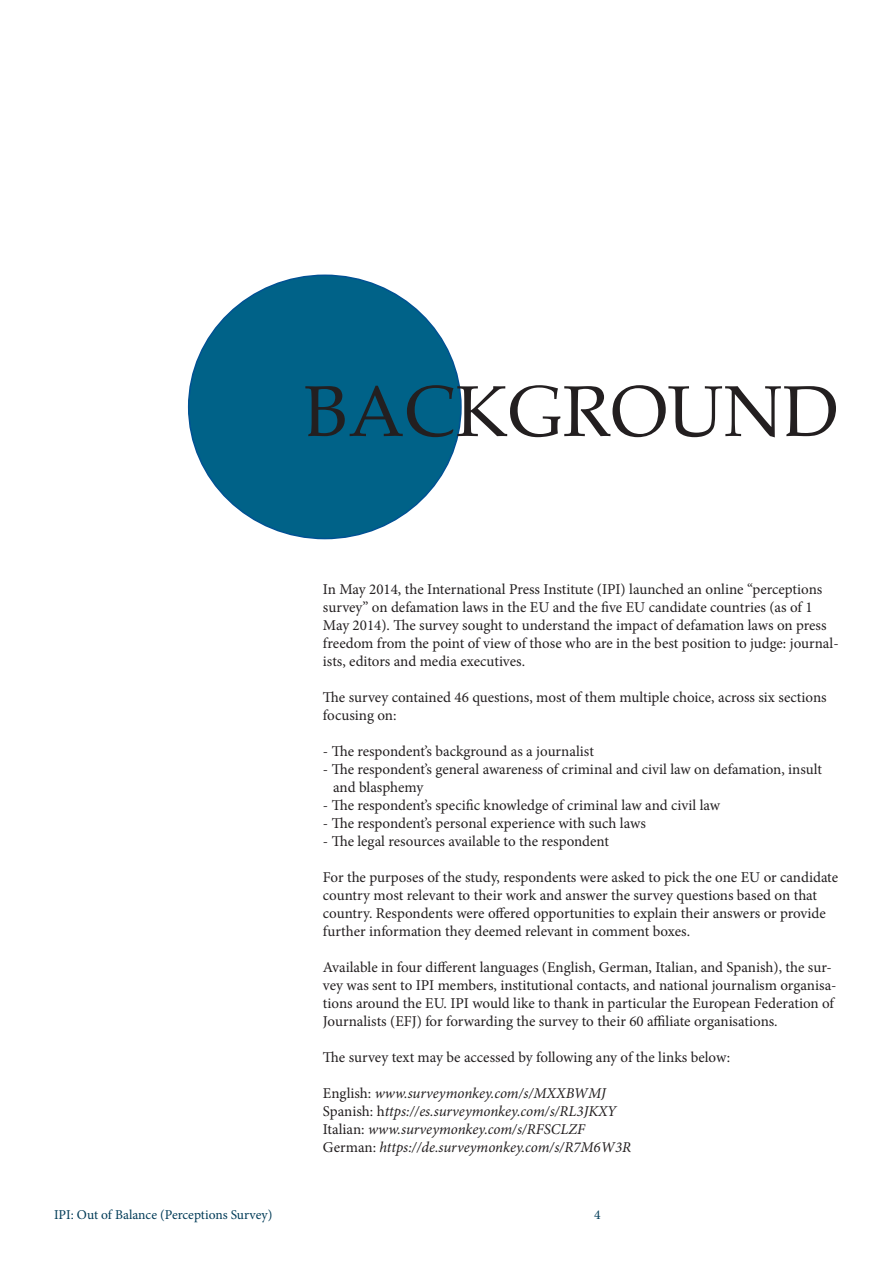
<style>
.page{position:relative;width:893px;height:1263px;background:#fff}
.page>*{position:absolute;margin:0;border:0;box-sizing:border-box;transform-origin:0 0}
.t1{font:72px "Palatino";color:#231f20}
.t2{font:15px/18px "Minion Pro";color:#231f20}
.t3{font:italic 15px/18px "Minion Pro";color:#231f20}
.t4{font:13.5px "Minion Pro";color:#003b57}
.s1{font-style:normal}
</style>
<div class="page">
<div style="left:189px;top:275px;width:272px;height:264px;background:#006288;border-radius:50%"></div>
<h1 class="t1" style="left:304px;top:352px;width:536px">BACKGROUND</h1>
<p class="t2" style="left:323px;top:580px;width:517px">In May 2014, the International Press Institute (IPI) launched an online “perceptions survey” on defamation laws in the EU and the five EU candidate countries (as of 1<br>May 2014). The survey sought to understand the impact of defamation laws on press freedom from the point of view of those who are in the best position to judge: journal&shy;ists, editors and media executives.</p>
<p class="t2" style="left:323px;top:688px;width:505px">The survey contained 46 questions, most of them multiple choice, across six sections focusing on:</p>
<p class="t2" style="left:323px;top:742px;width:272px">- The respondent’s background as a journalist</p>
<p class="t2" style="left:333px;top:760px;width:490px;text-indent:-10px">- The respondent’s general awareness of criminal and civil law on defamation, insult and blasphemy</p>
<p class="t2" style="left:323px;top:796px;width:399px">- The respondent’s specific knowledge of criminal law and civil law</p>
<p class="t2" style="left:323px;top:814px;width:324px">- The respondent’s personal experience with such laws</p>
<p class="t2" style="left:323px;top:832px;width:288px">- The legal resources available to the respondent</p>
<p class="t2" style="left:323px;top:868px;width:517px">For the purposes of the study, respondents were asked to pick the one EU or candidate country most relevant to their work and answer the survey questions based on that country. Respondents were offered opportunities to explain their answers or provide further information they deemed relevant in comment boxes.</p>
<p class="t2" style="left:323px;top:958px;width:515px">Available in four different languages (English, German, Italian, and Spanish), the sur&shy;vey was sent to IPI members, institutional contacts, and national journalism organisa&shy;tions around the EU. IPI would like to thank in particular the European Federation of Journalists (EFJ) for forwarding the survey to their 60 affiliate organisations.</p>
<p class="t2" style="left:323px;top:1048px;width:409px">The survey text may be accessed by following any of the links below:</p>
<p class="t3" style="left:323px;top:1084px;width:310px"><span class="s1">English:</span> www.surveymonkey.com/s/MXXBWMJ <span class="s1">Spanish: h</span>ttps://es.surveymonkey.com/s/RL3JKXY <span class="s1">Italian:</span> www.surveymonkey.com/s/RFSCLZF <span class="s1">German:</span> https://de.surveymonkey.com/s/R7M6W3R</p>
<p class="t4" style="left:54px;top:1205px;width:220px">IPI: Out of Balance (Perceptions Survey)</p>
<p class="t4" style="left:594px;top:1205px;width:8px">4</p>
</div>
